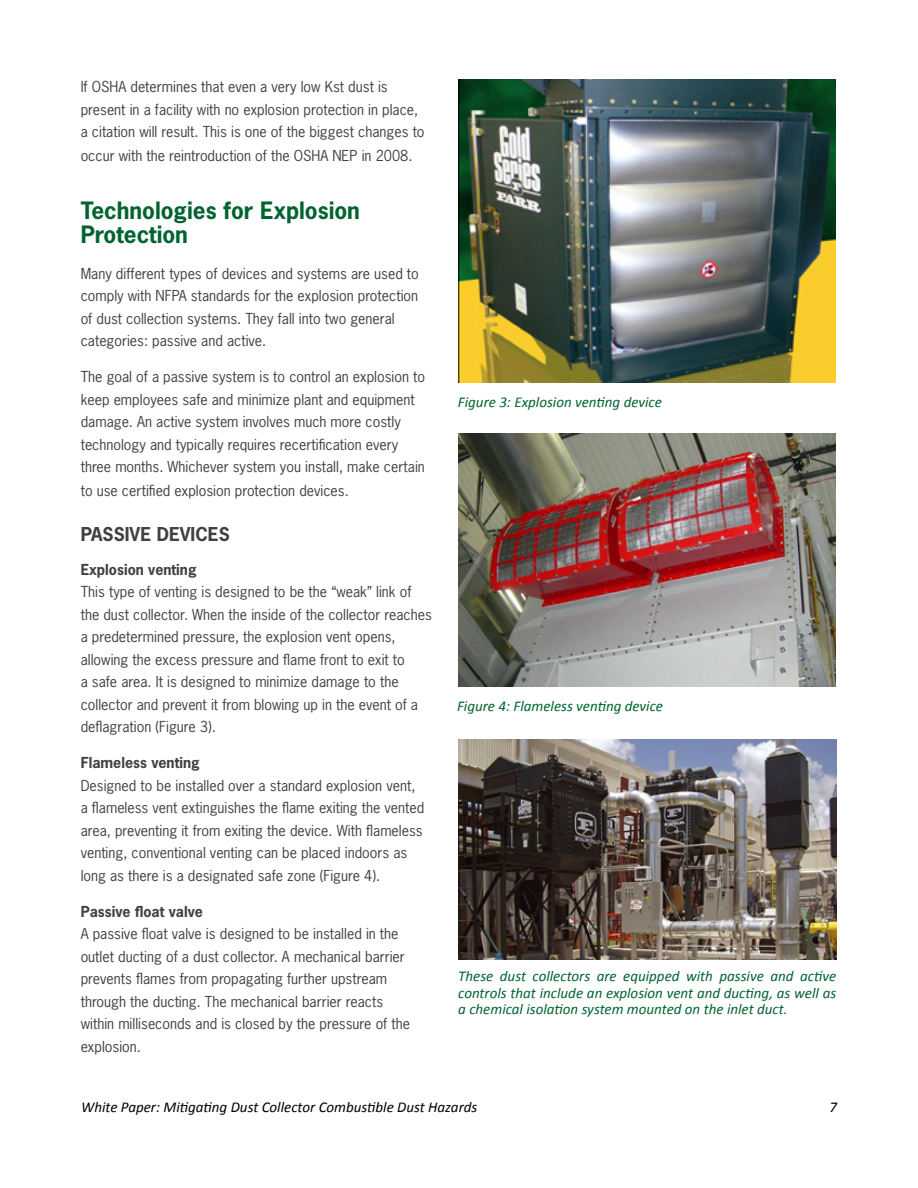
<style>
.page{position:relative;width:918px;height:1188px;background:#fff}
.page>*{position:absolute;margin:0;border:0;box-sizing:border-box;transform-origin:0 0}
.t1{font:700 22.5px/24px "News Gothic Std";color:#006330}
.t2{font:700 18px "News Gothic Std";color:#414042}
.t3{font:italic 15px/16.5px "Calibri";color:#006330;text-align:justify}
.t4{font:italic 15px "Calibri";color:#000}
.t5{font:14.25px/22.5px "News Gothic Std";color:#414042}
.t6{font:700 14.25px "News Gothic Std";color:#414042}
</style>
<div class="page">
<img style="left:459px;top:80px;width:376px;height:302px">
<img style="left:458px;top:433px;width:377px;height:253px">
<img style="left:459px;top:740px;width:377px;height:219px">
<p class="t5" style="left:81px;top:75px;width:345px">If OSHA determines that even a very low Kst dust is present in a facility with no explosion protection in place, a citation will result. This is one of the biggest changes to</p>
<p class="t5" style="left:81px;top:144px;width:333px">occur with the reintroduction of the OSHA NEP in 2008.</p>
<h1 class="t1" style="left:81px;top:198px;width:281px">Technologies for Explosion<br>Protection</h1>
<p class="t5" style="left:81px;top:262px;width:340px">Many different types of devices and systems are used to comply with NFPA standards for the explosion protection of dust collection systems. They fall into two general categories: passive and active.</p>
<p class="t5" style="left:81px;top:366px;width:346px">The goal of a passive system is to control an explosion to keep employees safe and minimize plant and equipment damage. An active system involves much more costly technology and typically requires recertification every three months. Whichever system you install, make certain</p>
<p class="t5" style="left:81px;top:480px;width:270px">to use certified explosion protection devices.</p>
<p class="t2" style="left:81px;top:522px;width:151px">PASSIVE DEVICES</p>
<p class="t6" style="left:81px;top:560px;width:117px">Explosion venting</p>
<p class="t5" style="left:81px;top:581px;width:353px">This type of venting is designed to be the “weak” link of the dust collector. When the inside of the collector reaches a predetermined pressure, the explosion vent opens, allowing the excess pressure and flame front to exit to<br>a safe area. It is designed to minimize damage to the collector and prevent it from blowing up in the event of a deflagration (Figure 3).</p>
<p class="t6" style="left:81px;top:754px;width:121px">Flameless venting</p>
<p class="t5" style="left:81px;top:774px;width:345px">Designed to be installed over a standard explosion vent, a flameless vent extinguishes the flame exiting the vented area, preventing it from exiting the device. With flameless venting, conventional venting can be placed indoors as long as there is a designated safe zone (Figure 4).</p>
<p class="t6" style="left:81px;top:902px;width:124px">Passive float valve</p>
<p class="t5" style="left:81px;top:923px;width:331px">A passive float valve is designed to be installed in the outlet ducting of a dust collector. A mechanical barrier prevents flames from propagating further upstream through the ducting. The mechanical barrier reacts within milliseconds and is closed by the pressure of the explosion.</p>
<p class="t3" style="left:458px;top:393px;width:206px">Figure 3: Explosion venting device</p>
<p class="t3" style="left:457px;top:697px;width:208px">Figure 4: Flameless venting device</p>
<p class="t3" style="left:458px;top:968px;width:380px">These dust collectors are equipped with passive and active controls that include an explosion vent and ducting, as well as a chemical isolation system mounted on the inlet duct.</p>
<p class="t4" style="left:81px;top:1096px;width:398px">White Paper: Mitigating Dust Collector Combustible Dust Hazards</p>
<p class="t4" style="left:829px;top:1097px;width:9px">7</p>
</div>
